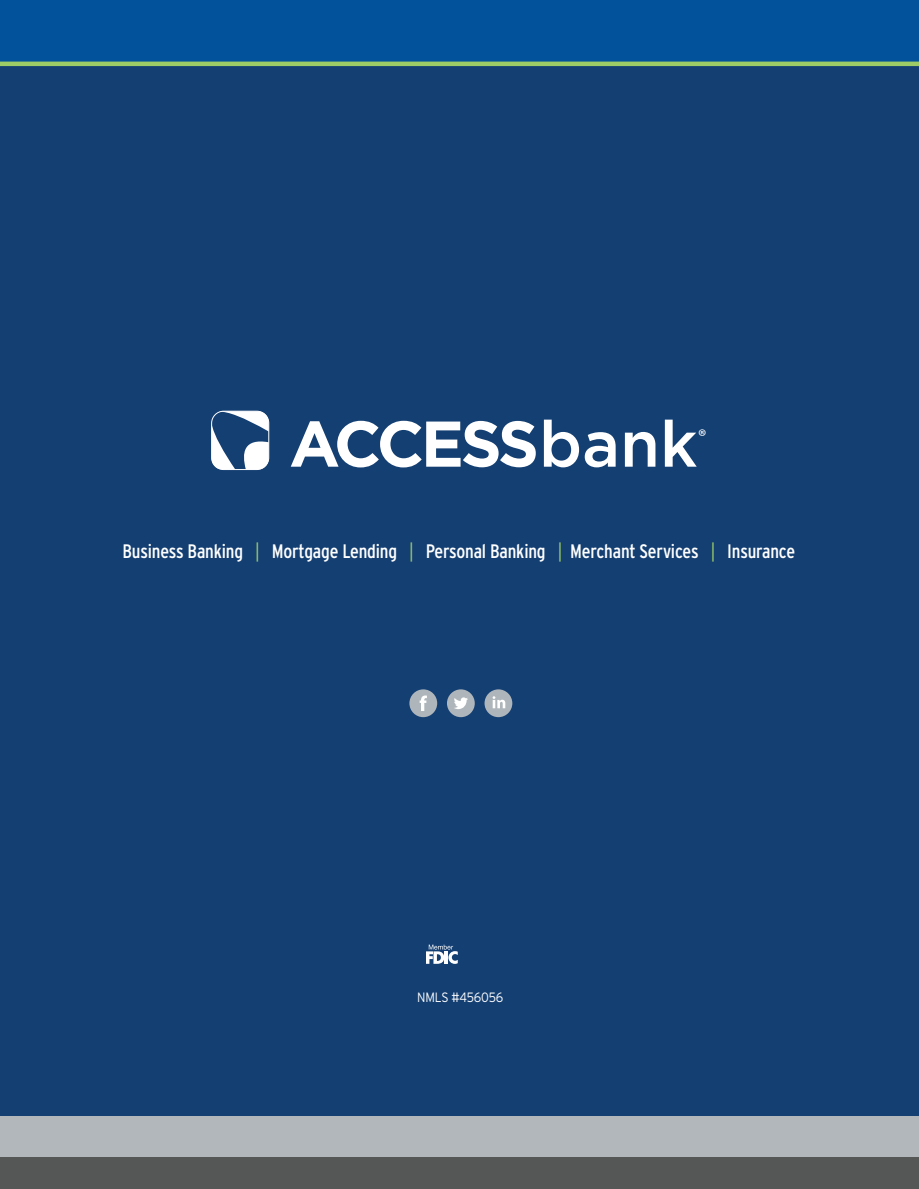
<style>
.page{position:relative;width:919px;height:1189px;background:#fff}
.page>*{position:absolute;margin:0;border:0;box-sizing:border-box;transform-origin:0 0}
.t1{font:19.95px "Myriad Pro";color:#fff}
.t2{font:condensed 19.5px "Interstate";letter-spacing:-.01em;color:#fff}
.t3{font:300 13.5px "Interstate";letter-spacing:-.015em;color:#fff;scale:.9 1}
.s1{font-weight:300;color:#9fce66}
.s2{font-weight:300;color:#9dcc66}
</style>
<div class="page">
<div style="left:0;top:57px;width:919px;height:1064px;background:#143f72"></div>
<div style="left:0;top:0;width:919px;height:64px;background:#01529a"></div>
<div style="left:0;top:1116px;width:919px;height:43px;background:#b2b7bb"></div>
<div style="left:0;top:1157px;width:919px;height:32px;background:#555656"></div>
<hr style="left:0;top:62px;width:919px;height:4px;background:#9dcc66">
<svg style="left:291px;top:421px;width:245px;height:46px"></svg>
<svg style="left:544px;top:420px;width:35px;height:47px"></svg>
<svg style="left:585px;top:432px;width:31px;height:35px"></svg>
<svg style="left:625px;top:432px;width:30px;height:35px"></svg>
<svg style="left:665px;top:420px;width:32px;height:47px"></svg>
<svg style="left:213px;top:411px;width:56px;height:58px"></svg>
<div style="left:211px;top:411px;width:58px;height:59px;border:1px solid #fff;border-radius:12px"></div>
<div style="left:447px;top:689px;width:28px;height:28px;background:#afb6bb;border-radius:50%"></div>
<div style="left:409px;top:689px;width:28px;height:28px;background:#afb6bb;border-radius:50%"></div>
<div style="left:485px;top:689px;width:27px;height:28px;background:#afb6bb;border-radius:50%"></div>
<svg style="left:454px;top:697px;width:14px;height:12px"></svg>
<svg style="left:493px;top:696px;width:12px;height:12px"></svg>
<svg style="left:420px;top:695px;width:7px;height:16px"></svg>
<svg style="left:426px;top:944px;width:32px;height:20px"></svg>
<p class="t1" style="left:698px;top:429px;width:10px">®</p>
<p class="t2" style="left:123px;top:540px;width:674px">Business Banking <span class="s1">|</span> Mortgage Lending <span class="s2">|</span> Personal Banking <span class="s2">|</span> Merchant Services <span class="s2">|</span> Insurance</p>
<p class="t3" style="left:417px;top:990px;width:97px">NMLS #456056</p>
</div>
